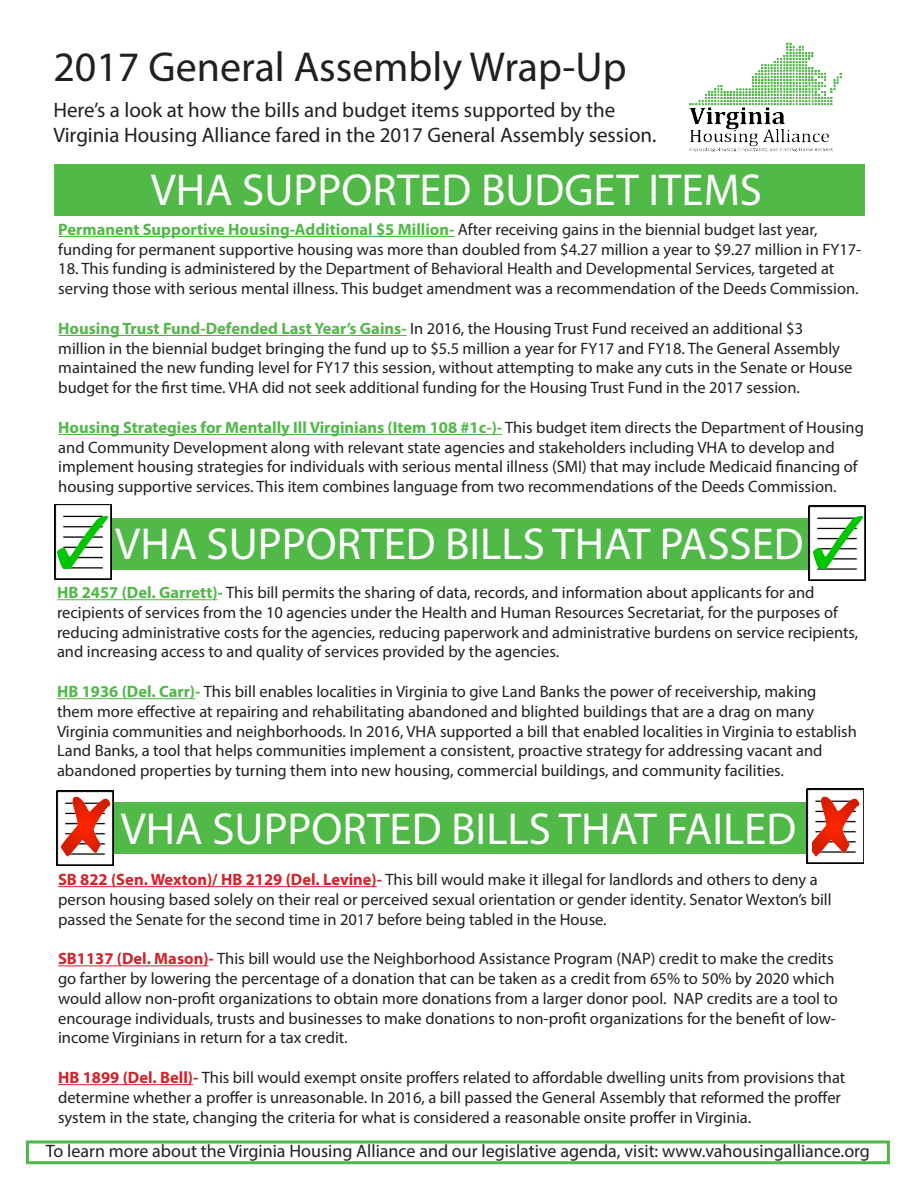
<style>
.page{position:relative;width:918px;height:1188px;background:#fff}
.page>*{position:absolute;margin:0;border:0;box-sizing:border-box;transform-origin:0 0}
.t1{font:45px "Myriad Pro";color:#fff}
.t2{font:42px "Myriad Pro";color:#231f20}
.t3{font:21px/25.2px "Myriad Pro";color:#231f20}
.t4{font:18px "Myriad Pro";color:#231f20}
.t5{font:16.5px/19.8px "Myriad Pro";color:#231f20}
.s1{font-weight:700;color:#50b948}
.s2{font-weight:700;color:#d1232a}
</style>
<div class="page">
<div style="left:56px;top:802px;width:808px;height:52px;background:#50b948"></div>
<div style="left:54px;top:164px;width:811px;height:52px;background:#50b948"></div>
<img style="left:690px;top:43px;width:151px;height:109px">
<img style="left:807px;top:788px;width:57px;height:76px">
<img style="left:812px;top:796px;width:48px;height:60px">
<div style="left:55px;top:518px;width:811px;height:52px;background:#50b948"></div>
<hr style="left:57px;top:599px;width:161px;height:1px;background:#50b948">
<hr style="left:57px;top:698px;width:138px;height:1px;background:#50b948">
<img style="left:56px;top:790px;width:57px;height:75px">
<hr style="left:58px;top:886px;width:319px;height:1px;background:#d1232a">
<hr style="left:58px;top:965px;width:151px;height:1px;background:#d1232a">
<hr style="left:58px;top:1084px;width:135px;height:1px;background:#d1232a">
<img style="left:59px;top:796px;width:53px;height:60px">
<img style="left:54px;top:504px;width:57px;height:75px">
<img style="left:58px;top:516px;width:50px;height:52px">
<img style="left:808px;top:506px;width:57px;height:75px">
<img style="left:813px;top:517px;width:50px;height:51px">
<hr style="left:58px;top:236px;width:396px;height:1px;background:#50b948">
<hr style="left:58px;top:335px;width:349px;height:1px;background:#50b948">
<hr style="left:58px;top:434px;width:444px;height:1px;background:#50b948">
<div style="left:26px;top:1140px;width:864px;height:24px;border:3px solid #4eb848"></div>
<p class="t2" style="left:53px;top:41px;width:575px">2017 General Assembly Wrap-Up</p>
<p class="t3" style="left:53px;top:97px;width:605px">Here’s a look at how the bills and budget items supported by the<br>Virginia Housing Alliance fared in the 2017 General Assembly session.</p>
<p class="t1" style="left:151px;top:162px;width:613px">VHA SUPPORTED BUDGET ITEMS</p>
<p class="t5" style="left:58px;top:219px;width:805px"><span class="s1">Permanent Supportive Housing-Additional $5 Million-</span> After receiving gains in the biennial budget last year, funding for permanent supportive housing was more than doubled from $4.27 million a year to $9.27 million in FY17-</p>
<p class="t5" style="left:58px;top:259px;width:802px">18. This funding is administered by the Department of Behavioral Health and Developmental Services, targeted at serving those with serious mental illness. This budget amendment was a recommendation of the Deeds Commission.</p>
<p class="t5" style="left:58px;top:318px;width:796px"><span class="s1">Housing Trust Fund-Defended Last Year’s Gains-</span> In 2016, the Housing Trust Fund received an additional $3 million in the biennial budget bringing the fund up to $5.5 million a year for FY17 and FY18. The General Assembly maintained the new funding level for FY17 this session, without attempting to make any cuts in the Senate or House budget for the first time. VHA did not seek additional funding for the Housing Trust Fund in the 2017 session.</p>
<p class="t5" style="left:58px;top:417px;width:807px"><span class="s1">Housing Strategies for Mentally Ill Virginians (Item 108 #1c-)-</span> This budget item directs the Department of Housing and Community Development along with relevant state agencies and stakeholders including VHA to develop and implement housing strategies for individuals with serious mental illness (SMI) that may include Medicaid financing of housing supportive services. This item combines language from two recommendations of the Deeds Commission.</p>
<p class="t1" style="left:115px;top:516px;width:690px">VHA SUPPORTED BILLS THAT PASSED</p>
<p class="t5" style="left:57px;top:582px;width:803px"><span class="s1">HB 2457 (Del. Garrett)-</span> This bill permits the sharing of data, records, and information about applicants for and recipients of services from the 10 agencies under the Health and Human Resources Secretariat, for the purposes of reducing administrative costs for the agencies, reducing paperwork and administrative burdens on service recipients, and increasing access to and quality of services provided by the agencies.</p>
<p class="t5" style="left:57px;top:681px;width:801px"><span class="s1">HB 1936 (Del. Carr)-</span> This bill enables localities in Virginia to give Land Banks the power of receivership, making them more effective at repairing and rehabilitating abandoned and blighted buildings that are a drag on many Virginia communities and neighborhoods. In 2016, VHA supported a bill that enabled localities in Virginia to establish Land Banks, a tool that helps communities implement a consistent, proactive strategy for addressing vacant and abandoned properties by turning them into new housing, commercial buildings, and community facilities.</p>
<p class="t1" style="left:121px;top:801px;width:677px">VHA SUPPORTED BILLS THAT FAILED</p>
<p class="t5" style="left:58px;top:869px;width:775px"><span class="s2">SB 822 (Sen. Wexton)/ HB 2129 (Del. Levine)-</span> This bill would make it illegal for landlords and others to deny a person housing based solely on their real or perceived sexual orientation or gender identity. Senator Wexton’s bill passed the Senate for the second time in 2017 before being tabled in the House.</p>
<p class="t5" style="left:58px;top:949px;width:781px"><span class="s2">SB1137 (Del. Mason)-</span> This bill would use the Neighborhood Assistance Program (NAP) credit to make the credits go farther by lowering the percentage of a donation that can be taken as a credit from 65% to 50% by 2020 which would allow non-profit organizations to obtain more donations from a larger donor pool. NAP credits are a tool to encourage individuals, trusts and businesses to make donations to non-profit organizations for the benefit of low&shy;income Virginians in return for a tax credit.</p>
<p class="t5" style="left:58px;top:1067px;width:789px"><span class="s2">HB 1899 (Del. Bell)-</span> This bill would exempt onsite proffers related to affordable dwelling units from provisions that</p>
<p class="t5" style="left:58px;top:1087px;width:784px">determine whether a proffer is unreasonable. In 2016, a bill passed the General Assembly that reformed the proffer system in the state, changing the criteria for what is considered a reasonable onsite proffer in Virginia.</p>
<p class="t4" style="left:46px;top:1140px;width:826px">To learn more about the Virginia Housing Alliance and our legislative agenda, visit: www.vahousingalliance.org</p>
</div>
